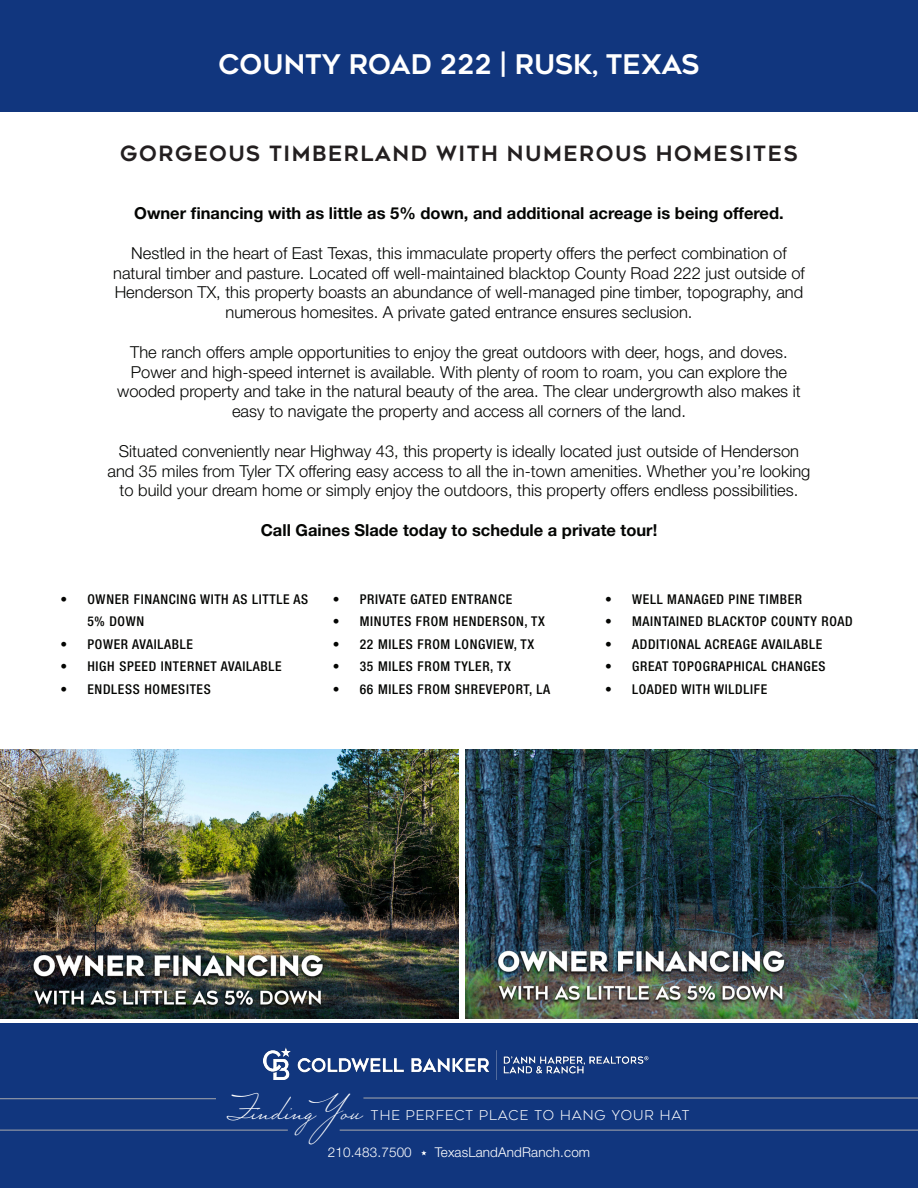
<style>
.page{position:relative;width:918px;height:1188px;background:#fff}
.page>*{position:absolute;margin:0;border:0;box-sizing:border-box;transform-origin:0 0}
.t1{font:37.5px "Mr Sheffield Pro";color:#fff}
.t2{font:700 27px "Geometos Neue";color:#fff}
.t3{font:700 21px "Geometos Neue";letter-spacing:.07em;color:#231f20}
.t4{font:300 16.5px/19.8px "Helvetica Neue LT Std";color:#040503;text-align:center}
.t5{font:700 16.5px "Helvetica Neue LT Std";color:#040503}
.t6{font:500 condensed 13.5px/22.5px "Helvetica Neue LT Std";letter-spacing:.05em;color:#040503}
.t7{font:300 13.5px "Helvetica Neue LT Std";letter-spacing:.01em;color:#fff}
.t8{font:300 13.5px "Geometos Neue";letter-spacing:.07em;color:#fff}
</style>
<div class="page">
<div style="left:0;top:1024px;width:918px;height:164px;background:#11367e"></div>
<svg style="left:421px;top:1150px;width:6px;height:5px"></svg>
<hr style="left:363px;top:1098px;width:555px;height:1px;background:#a8a9ad">
<hr style="left:340px;top:1130px;width:578px;height:1px;background:#a8a9ad">
<hr style="left:0;top:1130px;width:288px;height:1px;background:#a8a9ad">
<img style="left:264px;top:1048px;width:385px;height:32px">
<hr style="left:0;top:1098px;width:216px;height:1px;background:#a8a9ad">
<img style="left:0;top:750px;width:459px;height:269px">
<img style="left:465px;top:750px;width:453px;height:269px">
<div style="left:0;top:0;width:918px;height:111px;background:#11367e"></div>
<p class="t2" style="left:219px;top:48px;width:482px">COUNTY ROAD 222 | RUSK, TEXAS</p>
<p class="t3" style="left:120px;top:142px;width:679px">GORGEOUS TIMBERLAND WITH NUMEROUS HOMESITES</p>
<p class="t5" style="left:134px;top:203px;width:651px">Owner financing with as little as 5% down, and additional acreage is being offered.</p>
<p class="t4" style="left:113px;top:243px;width:693px">Nestled in the heart of East Texas, this immaculate property offers the perfect combination of natural timber and pasture. Located off well-maintained blacktop County Road 222 just outside of Henderson TX, this property boasts an abundance of well-managed pine timber, topography, and numerous homesites. A private gated entrance ensures seclusion.</p>
<p class="t4" style="left:117px;top:342px;width:685px">The ranch offers ample opportunities to enjoy the great outdoors with deer, hogs, and doves.<br>Power and high-speed internet is available. With plenty of room to roam, you can explore the wooded property and take in the natural beauty of the area. The clear undergrowth also makes it easy to navigate the property and access all corners of the land.</p>
<p class="t4" style="left:108px;top:441px;width:704px">Situated conveniently near Highway 43, this property is ideally located just outside of Henderson and 35 miles from Tyler TX offering easy access to all the in-town amenities. Whether you’re looking to build your dream home or simply enjoy the outdoors, this property offers endless possibilities.</p>
<p class="t5" style="left:261px;top:520px;width:398px">Call Gaines Slade today to schedule a private tour!</p>
<p class="t6" style="left:87px;top:587px;width:222px;text-indent:-27px">• OWNER FINANCING WITH AS LITTLE AS<br>5% DOWN</p>
<p class="t6" style="left:60px;top:632px;width:134px">• POWER AVAILABLE</p>
<p class="t6" style="left:60px;top:655px;width:223px">• HIGH SPEED INTERNET AVAILABLE</p>
<p class="t6" style="left:60px;top:677px;width:152px">• ENDLESS HOMESITES</p>
<p class="t6" style="left:333px;top:587px;width:181px">• PRIVATE GATED ENTRANCE</p>
<p class="t6" style="left:333px;top:610px;width:214px">• MINUTES FROM HENDERSON, TX</p>
<p class="t6" style="left:333px;top:632px;width:203px">• 22 MILES FROM LONGVIEW, TX</p>
<p class="t6" style="left:333px;top:655px;width:179px">• 35 MILES FROM TYLER, TX</p>
<p class="t6" style="left:333px;top:677px;width:219px">• 66 MILES FROM SHREVEPORT, LA</p>
<p class="t6" style="left:605px;top:587px;width:198px">• WELL MANAGED PINE TIMBER</p>
<p class="t6" style="left:605px;top:610px;width:249px">• MAINTAINED BLACKTOP COUNTY ROAD</p>
<p class="t6" style="left:605px;top:632px;width:219px">• ADDITIONAL ACREAGE AVAILABLE</p>
<p class="t6" style="left:605px;top:655px;width:222px">• GREAT TOPOGRAPHICAL CHANGES</p>
<p class="t6" style="left:605px;top:677px;width:164px">• LOADED WITH WILDLIFE</p>
<p class="t1" style="left:229px;top:1084px;width:139px">Finding You</p>
<p class="t8" style="left:371px;top:1107px;width:320px">THE PERFECT PLACE TO HANG YOUR HAT</p>
<p class="t7" style="left:328px;top:1144px;width:86px">210.483.7500</p>
<p class="t7" style="left:435px;top:1144px;width:157px">TexasLandAndRanch.com</p>
</div>
